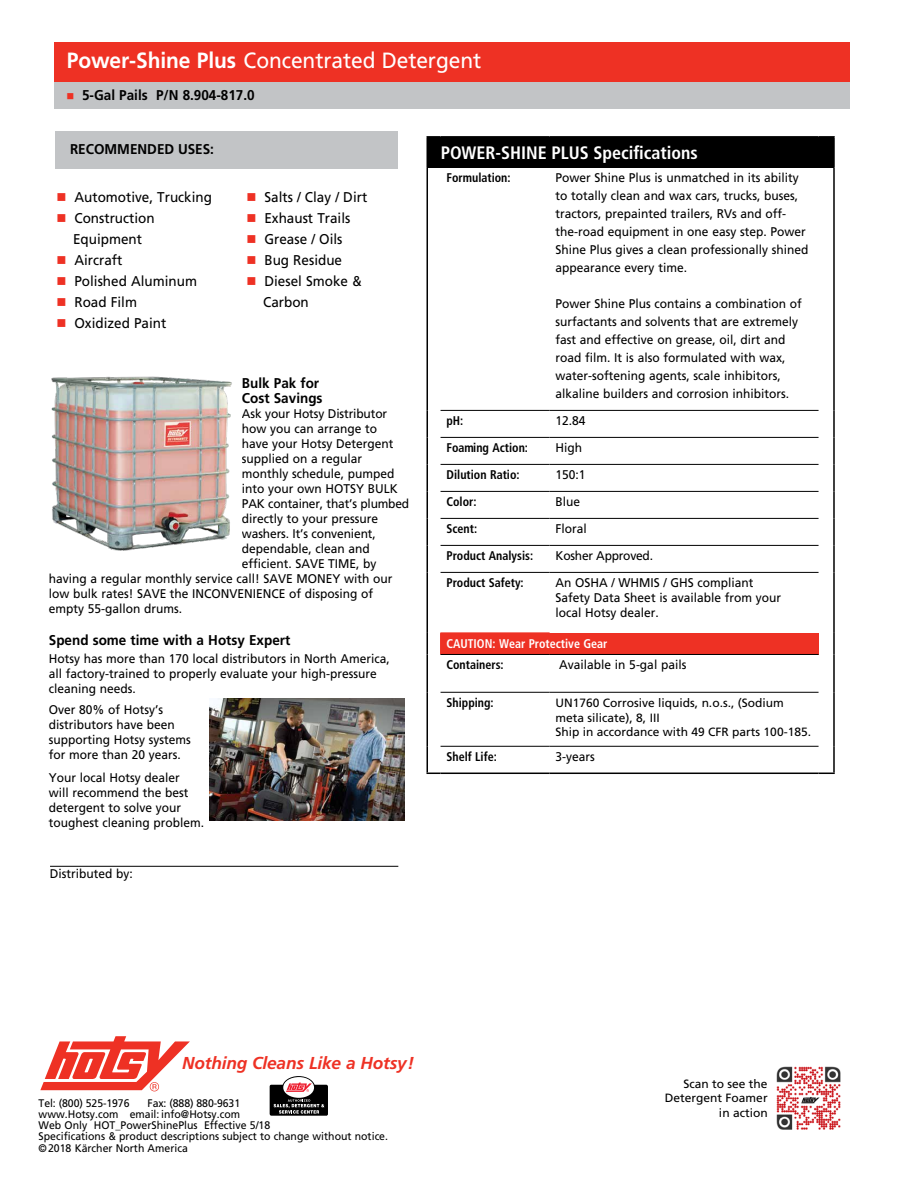
<style>
.page{position:relative;width:918px;height:1188px;background:#fff}
.page>*{position:absolute;margin:0;border:0;box-sizing:border-box;transform-origin:0 0}
.t1{font:22.05px "Frutiger LT Std";letter-spacing:-.005em;color:#fff;scale:.95 1}
.t2{font:700 condensed 18px "Frutiger LT Std";color:#fff}
.t3{font:italic 700 17.25px "Frutiger LT Std";letter-spacing:-.01em;color:#ee3124}
.t4{font:14.1px/21px "Frutiger LT Std";color:#000;text-align:center;scale:.95 1}
.t5{font:700 14.1px/15px "Frutiger LT Std";color:#000;scale:.95 1}
.t6{font:12.6px/15px "Frutiger LT Std";color:#000;scale:.95 1}
.t7{font:700 condensed 12.6px "Frutiger LT Std";color:#000;scale:.95 1}
.t8{font:700 condensed 12.6px "Frutiger LT Std";color:#fff;scale:.95 1}
.t9{font:12.6px "Frutiger LT Std";letter-spacing:-.02em;color:#000;scale:.95 1}
.t10{font:12px/14.4px "Frutiger LT Std";color:#000;text-align:right}
.t11{font:10.95px/11.4px "Frutiger LT Std";color:#000;scale:.95 1}
.s1{font-weight:700}
.s2{color:#ee3124}
</style>
<div class="page">
<div style="left:54px;top:64px;width:796px;height:45px;background:#c2c4c6"></div>
<div style="left:54px;top:42px;width:796px;height:40px;background:#ee3124"></div>
<img style="left:51px;top:376px;width:181px;height:175px">
<hr style="left:50px;top:866px;width:348px;height:1px;background:#000">
<img style="left:209px;top:698px;width:195px;height:122px">
<svg style="left:282px;top:1076px;width:33px;height:23px"></svg>
<div style="left:283px;top:1077px;width:31px;height:21px;background:#fff;border-radius:50%"></div>
<svg style="left:270px;top:1083px;width:58px;height:33px;background:#534446"></svg>
<svg style="left:40px;top:1036px;width:150px;height:55px"></svg>
<img style="left:776px;top:1066px;width:65px;height:64px">
<div style="left:55px;top:132px;width:343px;height:37px;background:#c2c4c6"></div>
<div style="left:427px;top:137px;width:407px;height:30px;background:#000"></div>
<div style="left:441px;top:633px;width:378px;height:21px;background:#ee3124"></div>
<svg style="left:427px;top:136px;width:14px;height:1px"></svg>
<hr style="left:441px;top:136px;width:109px;height:2px;background:#000">
<hr style="left:550px;top:136px;width:269px;height:2px;background:#000">
<svg style="left:819px;top:136px;width:16px;height:2px"></svg>
<hr style="left:833px;top:138px;width:2px;height:29px;background:#000">
<hr style="left:427px;top:167px;width:1px;height:243px;background:#000">
<hr style="left:833px;top:167px;width:2px;height:243px;background:#000">
<hr style="left:833px;top:410px;width:2px;height:27px;background:#000">
<hr style="left:833px;top:437px;width:2px;height:27px;background:#000">
<hr style="left:833px;top:464px;width:2px;height:27px;background:#000">
<hr style="left:833px;top:491px;width:2px;height:27px;background:#000">
<hr style="left:833px;top:518px;width:2px;height:27px;background:#000">
<svg style="left:427px;top:410px;width:1px;height:162px"></svg>
<hr style="left:833px;top:545px;width:2px;height:27px;background:#000">
<hr style="left:427px;top:572px;width:1px;height:61px;background:#000">
<hr style="left:833px;top:572px;width:2px;height:61px;background:#000">
<svg style="left:427px;top:633px;width:1px;height:21px"></svg>
<hr style="left:833px;top:633px;width:2px;height:21px;background:#000">
<hr style="left:427px;top:654px;width:1px;height:38px;background:#000">
<hr style="left:833px;top:654px;width:2px;height:38px;background:#000">
<hr style="left:427px;top:692px;width:1px;height:54px;background:#000">
<hr style="left:833px;top:692px;width:2px;height:54px;background:#000">
<hr style="left:833px;top:746px;width:2px;height:27px;background:#000">
<svg style="left:427px;top:746px;width:14px;height:28px"></svg>
<hr style="left:441px;top:773px;width:109px;height:1px;background:#000">
<hr style="left:550px;top:773px;width:269px;height:1px;background:#000">
<svg style="left:819px;top:773px;width:16px;height:1px"></svg>
<hr style="left:441px;top:410px;width:109px;height:1px;background:#000">
<hr style="left:550px;top:410px;width:269px;height:1px;background:#000">
<hr style="left:441px;top:437px;width:109px;height:1px;background:#000">
<hr style="left:550px;top:437px;width:269px;height:1px;background:#000">
<hr style="left:441px;top:464px;width:109px;height:1px;background:#000">
<hr style="left:550px;top:464px;width:269px;height:1px;background:#000">
<hr style="left:441px;top:491px;width:109px;height:1px;background:#000">
<hr style="left:550px;top:491px;width:269px;height:1px;background:#000">
<hr style="left:441px;top:518px;width:109px;height:1px;background:#000">
<hr style="left:550px;top:518px;width:269px;height:1px;background:#000">
<hr style="left:441px;top:545px;width:109px;height:1px;background:#000">
<hr style="left:550px;top:545px;width:269px;height:1px;background:#000">
<hr style="left:441px;top:572px;width:109px;height:1px;background:#000">
<hr style="left:550px;top:572px;width:269px;height:1px;background:#000">
<hr style="left:440px;top:654px;width:110px;height:1px;background:#000">
<hr style="left:550px;top:654px;width:269px;height:1px;background:#000">
<hr style="left:441px;top:692px;width:109px;height:1px;background:#000">
<hr style="left:550px;top:692px;width:269px;height:1px;background:#000">
<hr style="left:441px;top:746px;width:109px;height:1px;background:#000">
<hr style="left:550px;top:746px;width:269px;height:1px;background:#000">
<svg style="left:440px;top:633px;width:1px;height:21px"></svg>
<h1 class="t1" style="left:67px;top:48px;width:438px"><span class="s1">Power-Shine Plus</span> Concentrated Detergent</h1>
<p class="t5" style="left:66px;top:88px;width:200px"><span class="s2">■</span> 5-Gal Pails P/N 8.904-817.0</p>
<p class="t5" style="left:70px;top:142px;width:153px">RECOMMENDED USES:</p>
<h2 class="t2" style="left:441px;top:142px;width:259px">POWER-SHINE PLUS Specifications</h2>
<p class="t7" style="left:447px;top:171px;width:69px">Formulation:</p>
<p class="t6" style="left:556px;top:169px;width:268px;line-height:18px">Power Shine Plus is unmatched in its ability to totally clean and wax cars, trucks, buses, tractors, prepainted trailers, RVs and off&shy;the-road equipment in one easy step. Power Shine Plus gives a clean professionally shined appearance every time.</p>
<p class="t6" style="left:556px;top:295px;width:261px;line-height:18px">Power Shine Plus contains a combination of surfactants and solvents that are extremely fast and effective on grease, oil, dirt and road film. It is also formulated with wax, water-softening agents, scale inhibitors, alkaline builders and corrosion inhibitors.</p>
<p class="t7" style="left:447px;top:414px;width:19px">pH:</p>
<p class="t6" style="left:556px;top:414px;width:33px">12.84</p>
<p class="t7" style="left:447px;top:441px;width:87px">Foaming Action:</p>
<p class="t6" style="left:556px;top:441px;width:30px">High</p>
<p class="t7" style="left:447px;top:468px;width:78px">Dilution Ratio:</p>
<p class="t6" style="left:556px;top:468px;width:33px">150:1</p>
<p class="t7" style="left:447px;top:495px;width:33px">Color:</p>
<p class="t6" style="left:556px;top:495px;width:27px">Blue</p>
<p class="t7" style="left:447px;top:522px;width:34px">Scent:</p>
<p class="t6" style="left:556px;top:522px;width:34px">Floral</p>
<p class="t7" style="left:447px;top:549px;width:93px">Product Analysis:</p>
<p class="t9" style="left:556px;top:549px;width:104px">Kosher Approved.</p>
<p class="t7" style="left:447px;top:576px;width:83px">Product Safety:</p>
<p class="t6" style="left:556px;top:576px;width:239px">An OSHA / WHMIS / GHS compliant<br>Safety Data Sheet is available from your local Hotsy dealer.</p>
<p class="t8" style="left:447px;top:636px;width:171px">CAUTION: Wear Protective Gear</p>
<p class="t7" style="left:447px;top:658px;width:62px">Containers:</p>
<p class="t6" style="left:559px;top:658px;width:135px">Available in 5-gal pails</p>
<p class="t7" style="left:447px;top:695px;width:51px">Shipping:</p>
<p class="t10" style="left:556px;top:696px;width:257px;text-align:left">UN1760 Corrosive liquids, n.o.s., (Sodium meta silicate), 8, III<br>Ship in accordance with 49 CFR parts 100-185.</p>
<p class="t7" style="left:447px;top:749px;width:54px">Shelf Life:</p>
<p class="t6" style="left:556px;top:749px;width:43px">3-years</p>
<p class="t4" style="left:57px;top:187px;width:165px"><span class="s2">■</span> Automotive, Trucking</p>
<p class="t4" style="left:57px;top:208px;width:105px"><span class="s2">■</span> Construction<br>Equipment</p>
<p class="t4" style="left:57px;top:250px;width:71px"><span class="s2">■</span> Aircraft</p>
<p class="t4" style="left:57px;top:271px;width:149px"><span class="s2">■</span> Polished Aluminum</p>
<p class="t4" style="left:57px;top:292px;width:86px"><span class="s2">■</span> Road Film</p>
<p class="t4" style="left:57px;top:313px;width:117px"><span class="s2">■</span> Oxidized Paint</p>
<p class="t4" style="left:247px;top:187px;width:129px"><span class="s2">■</span> Salts / Clay / Dirt</p>
<p class="t4" style="left:247px;top:208px;width:111px"><span class="s2">■</span> Exhaust Trails</p>
<p class="t4" style="left:247px;top:229px;width:102px"><span class="s2">■</span> Grease / Oils</p>
<p class="t4" style="left:247px;top:250px;width:102px"><span class="s2">■</span> Bug Residue</p>
<p class="t4" style="left:263px;top:271px;width:106px;text-align:left;text-indent:-17px"><span class="s2">■</span> Diesel Smoke &amp;<br>Carbon</p>
<p class="t5" style="left:242px;top:376px;width:86px">Bulk Pak for<br>Cost Savings</p>
<p class="t6" style="left:242px;top:406px;width:155px">Ask your Hotsy Distributor</p>
<p class="t6" style="left:242px;top:421px;width:144px">how you can arrange to</p>
<p class="t6" style="left:242px;top:436px;width:161px">have your Hotsy Detergent</p>
<p class="t6" style="left:242px;top:451px;width:128px">supplied on a regular</p>
<p class="t6" style="left:242px;top:466px;width:162px">monthly schedule, pumped</p>
<p class="t6" style="left:242px;top:481px;width:166px">into your own HOTSY BULK</p>
<p class="t6" style="left:242px;top:496px;width:178px">PAK container, that’s plumbed</p>
<p class="t6" style="left:242px;top:511px;width:145px">directly to your pressure</p>
<p class="t6" style="left:242px;top:526px;width:142px">washers. It’s convenient,</p>
<p class="t6" style="left:242px;top:541px;width:136px">dependable, clean and</p>
<p class="t6" style="left:242px;top:556px;width:143px">efficient. SAVE TIME, by</p>
<p class="t6" style="left:49px;top:571px;width:363px">having a regular monthly service call! SAVE MONEY with our</p>
<p class="t6" style="left:49px;top:586px;width:343px">low bulk rates! SAVE the INCONVENIENCE of disposing of</p>
<p class="t6" style="left:49px;top:601px;width:142px">empty 55-gallon drums.</p>
<p class="t5" style="left:49px;top:633px;width:256px">Spend some time with a Hotsy Expert</p>
<p class="t6" style="left:49px;top:651px;width:361px">Hotsy has more than 170 local distributors in North America, all factory-trained to properly evaluate your high-pressure cleaning needs.</p>
<p class="t6" style="left:49px;top:702px;width:151px">Over 80% of Hotsy’s distributors have been supporting Hotsy systems for more than 20 years.</p>
<p class="t6" style="left:49px;top:770px;width:165px">Your local Hotsy dealer<br>will recommend the best detergent to solve your toughest cleaning problem.</p>
<p class="t6" style="left:50px;top:866px;width:89px">Distributed by:</p>
<h3 class="t3" style="left:182px;top:1053px;width:233px">Nothing Cleans Like a Hotsy!</h3>
<p class="t11" style="left:39px;top:1097px;width:369px;text-indent:109px">Fax: (888) 880-9631<br>www.Hotsy.com email: info@Hotsy.com<br>Web Only HOT_PowerShinePlus Effective 5/18<br>Specifications &amp; product descriptions subject to change without notice. ©2018 Kärcher North America</p>
<p class="t11" style="left:39px;top:1097px;width:97px">Tel: (800) 525-1976</p>
<p class="t10" style="left:665px;top:1077px;width:104px">Scan to see the<br>Detergent Foamer in action</p>
</div>
